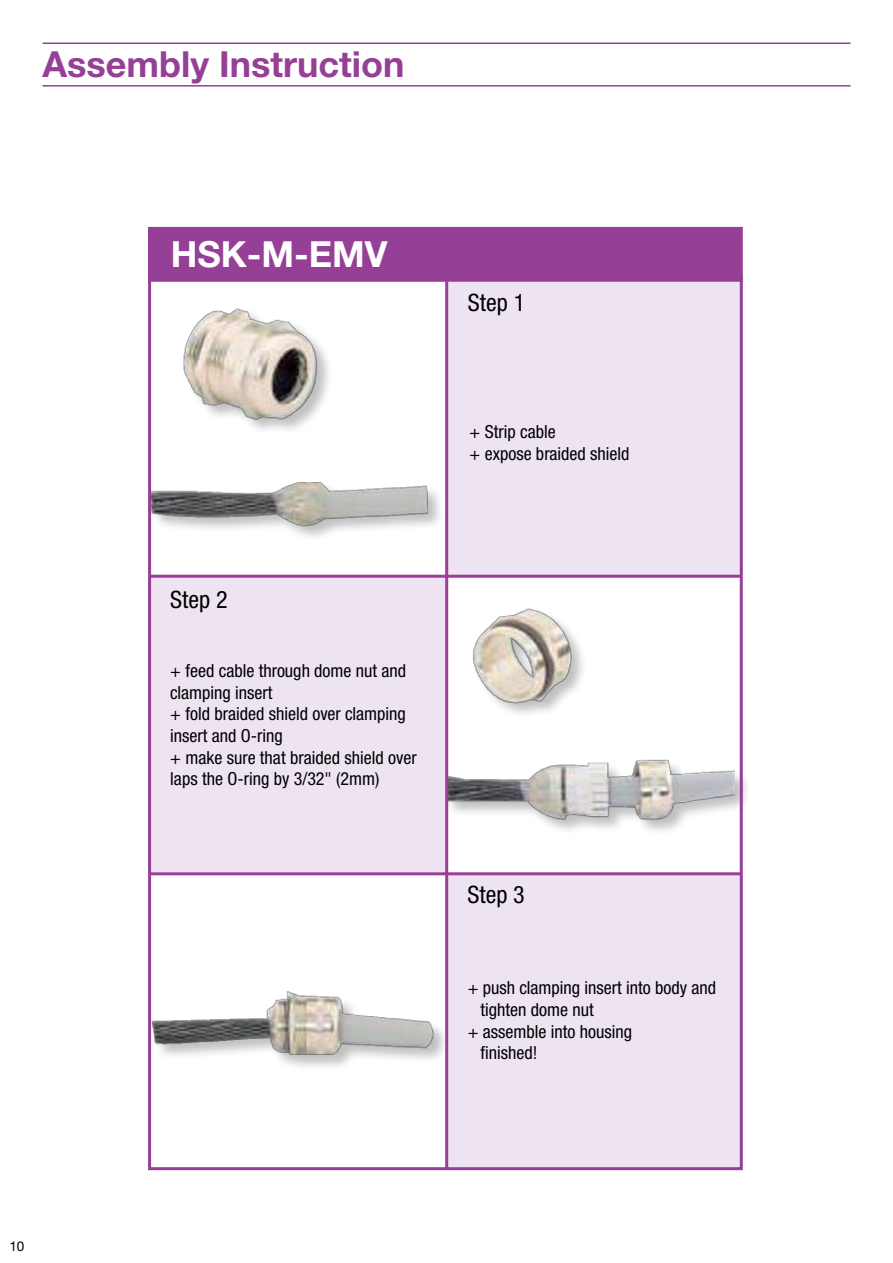
<style>
.page{position:relative;width:893px;height:1263px;background:#fff}
.page>*{position:absolute;margin:0;border:0;box-sizing:border-box;transform-origin:0 0}
.t1{font:700 36px "Helvetica Neue LT Std";color:#963f97}
.t2{font:700 36px "Helvetica Neue LT Std";color:#fff}
.t3{font:condensed 24px "Helvetica Neue LT Std";color:#000}
.t4{font:condensed 18px/21.6px "Helvetica Neue LT Std";color:#000}
.t5{font:13.5px "Helvetica Neue LT Std";color:#000}
</style>
<div class="page">
<hr style="left:43px;top:43px;width:807px;height:1px;background:#963f97">
<hr style="left:43px;top:85px;width:807px;height:2px;background:#963f97">
<div style="left:149px;top:307px;width:609px;height:772px;background:#000;opacity:.25"></div>
<img style="left:152px;top:308px;width:583px;height:746px">
<div style="left:149px;top:228px;width:593px;height:53px;background:#963f97"></div>
<div style="left:148px;top:227px;width:595px;height:55px;border:2px solid #963f97"></div>
<div style="left:447px;top:282px;width:295px;height:293px;background:#eee4f1"></div>
<div style="left:149px;top:577px;width:296px;height:295px;background:#eee4f1"></div>
<div style="left:447px;top:873px;width:295px;height:296px;background:#eee4f1"></div>
<div style="left:148px;top:275px;width:595px;height:895px;border:3px solid #963f97"></div>
<hr style="left:445px;top:281px;width:3px;height:887px;background:#9c3d97">
<hr style="left:149px;top:575px;width:592px;height:3px;background:#9c3d97">
<hr style="left:149px;top:872px;width:592px;height:3px;background:#9c3d97">
<h1 class="t1" style="left:43px;top:42px;width:363px">Assembly Instruction</h1>
<h1 class="t2" style="left:171px;top:232px;width:218px">HSK-M-EMV</h1>
<h2 class="t3" style="left:170px;top:586px;width:59px">Step 2</h2>
<p class="t4" style="left:170px;top:660px;width:248px">+ feed cable through dome nut and clamping insert<br>+ fold braided shield over clamping insert and O-ring<br>+ make sure that braided shield over laps the O-ring by 3/32" (2mm)</p>
<h2 class="t3" style="left:468px;top:289px;width:59px">Step 1</h2>
<p class="t4" style="left:470px;top:421px;width:162px">+ Strip cable<br>+ expose braided shield</p>
<h2 class="t3" style="left:468px;top:880px;width:59px">Step 3</h2>
<p class="t4" style="left:468px;top:977px;width:250px">+ push clamping insert into body and</p>
<p class="t4" style="left:481px;top:999px;width:115px">tighten dome nut</p>
<p class="t4" style="left:468px;top:1020px;width:166px">+ assemble into housing</p>
<p class="t4" style="left:481px;top:1042px;width:58px">finished!</p>
<p class="t5" style="left:9px;top:1238px;width:17px">10</p>
</div>
